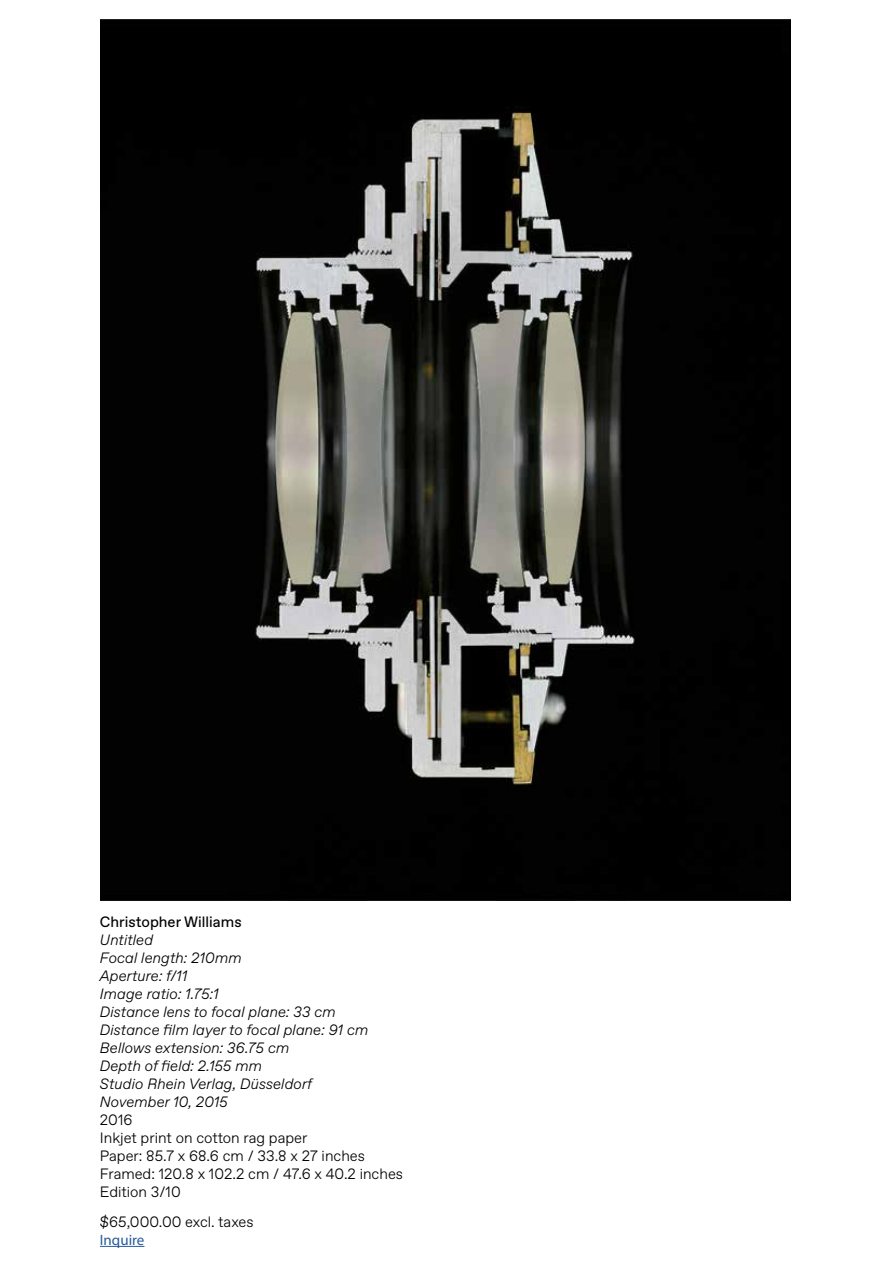
<style>
.page{position:relative;width:893px;height:1263px;background:#fff}
.page>*{position:absolute;margin:0;border:0;box-sizing:border-box;transform-origin:0 0}
.t1{font:italic 300 15px/18px "Favorit";color:#000}
.t2{font:300 15px/18px "Favorit";color:#000}
.t3{font:15px "Favorit";color:#000}
.t4{font:15px "Myriad Pro";color:#275b9b}
</style>
<div class="page">
<img style="left:101px;top:19px;width:690px;height:881px">
<hr style="left:100px;top:1246px;width:44px;height:1px;background:#275b9b">
<p class="t3" style="left:100px;top:911px;width:143px">Christopher Williams</p>
<p class="t1" style="left:100px;top:930px;width:270px">Untitled<br>Focal length: 210mm<br>Aperture: f/11<br>Image ratio: 1.75:1<br>Distance lens to focal plane: 33 cm<br>Distance film layer to focal plane: 91 cm<br>Bellows extension: 36.75 cm<br>Depth of field: 2.155 mm<br>Studio Rhein Verlag, Düsseldorf<br>November 10, 2015</p>
<p class="t2" style="left:100px;top:1110px;width:305px">2016<br>Inkjet print on cotton rag paper<br>Paper: 85.7 x 68.6 cm / 33.8 x 27 inches<br>Framed: 120.8 x 102.2 cm / 47.6 x 40.2 inches<br>Edition 3/10</p>
<p class="t2" style="left:100px;top:1212px;width:155px">$65,000.00 excl. taxes</p>
<p class="t4" style="left:100px;top:1230px;width:46px">Inquire</p>
</div>
